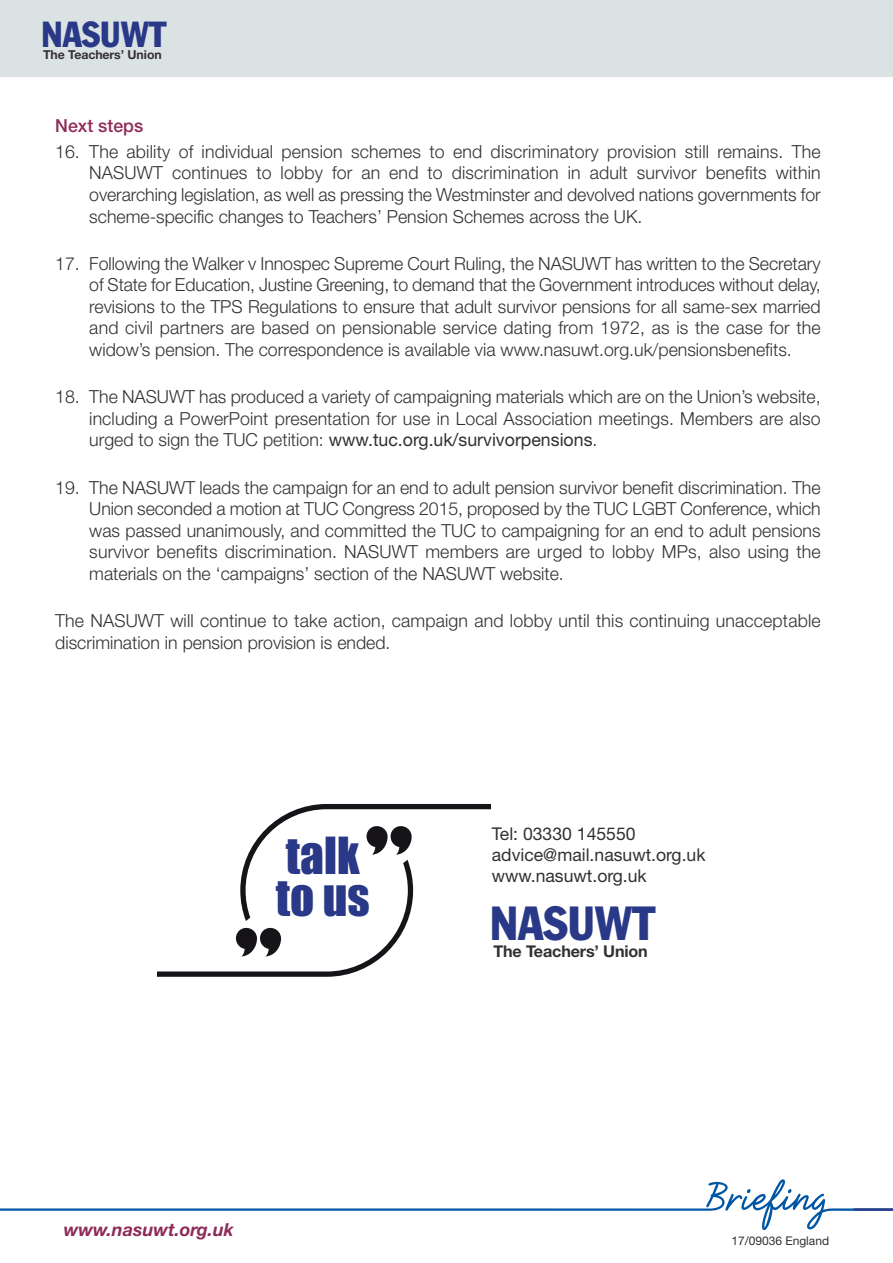
<style>
.page{position:relative;width:893px;height:1263px;background:#fff}
.page>*{position:absolute;margin:0;border:0;box-sizing:border-box;transform-origin:0 0}
.t1{font:47.25px/42.3px "Impact";color:#293887}
.t2{font:condensed 47.1px "Franklin Gothic";color:#293887}
.t3{font:condensed 35.7px "Franklin Gothic";color:#293887}
.t4{font:300 18px/21.6px "Helvetica Neue";color:#343032;text-align:justify}
.t5{font:italic 700 18px "Helvetica Neue";color:#8e2b58}
.t6{font:500 18px "Helvetica Neue";color:#8e2b58}
.t7{font:17.55px/21.1px "Helvetica Neue";color:#343032}
.t8{font:700 16.2px "Helvetica Neue";letter-spacing:-.01em;color:#343032}
.t9{font:700 12.3px "Helvetica Neue";letter-spacing:-.005em;color:#343032}
.t10{font:12px "Helvetica Neue";color:#343032}
.s1{font-weight:400}
</style>
<div class="page">
<svg style="left:0;top:1179px;width:893px;height:51px"></svg>
<svg style="left:158px;top:804px;width:332px;height:173px"></svg>
<div style="left:268px;top:856px;width:109px;height:67px;background:#fff"></div>
<div style="left:0;top:0;width:893px;height:77px;background:#dbe2e3"></div>
<hr style="left:853px;top:1208px;width:40px;height:2px;background:#293887">
<h3 class="t3" style="left:42px;top:22px;width:126px">NASUWT</h3>
<p class="t9" style="left:43px;top:50px;width:120px">The Teachers’ Union</p>
<p class="t6" style="left:55px;top:119px;width:90px">Next steps</p>
<p class="t4" style="left:89px;top:142px;width:733px;text-indent:-34px">16. The ability of individual pension schemes to end discriminatory provision still remains. The NASUWT continues to lobby for an end to discrimination in adult survivor benefits within overarching legislation, as well as pressing the Westminster and devolved nations governments for scheme-specific changes to Teachers’ Pension Schemes across the UK.</p>
<p class="t4" style="left:89px;top:254px;width:733px;text-indent:-34px">17. Following the Walker v Innospec Supreme Court Ruling, the NASUWT has written to the Secretary of State for Education, Justine Greening, to demand that the Government introduces without delay, revisions to the TPS Regulations to ensure that adult survivor pensions for all same-sex married and civil partners are based on pensionable service dating from 1972, as is the case for the widow’s pension. The correspondence is available via www.nasuwt.org.uk/pensionsbenefits.</p>
<p class="t4" style="left:89px;top:388px;width:733px;text-indent:-34px">18. The NASUWT has produced a variety of campaigning materials which are on the Union’s website, including a PowerPoint presentation for use in Local Association meetings. Members are also urged to sign the TUC petition: <span class="s1">www.tuc.org.uk/survivorpensions</span>.</p>
<p class="t4" style="left:89px;top:478px;width:733px;text-indent:-34px">19. The NASUWT leads the campaign for an end to adult pension survivor benefit discrimination. The Union seconded a motion at TUC Congress 2015, proposed by the TUC LGBT Conference, which was passed unanimously, and committed the TUC to campaigning for an end to adult pensions survivor benefits discrimination. NASUWT members are urged to lobby MPs, also using the materials on the ‘campaigns’ section of the NASUWT website.</p>
<p class="t4" style="left:55px;top:612px;width:767px">The NASUWT will continue to take action, campaign and lobby until this continuing unacceptable discrimination in pension provision is ended.</p>
<h1 class="t1" style="left:276px;top:836px;width:95px">talk to us</h1>
<p class="t5" style="left:64px;top:1220px;width:172px">www.nasuwt.org.uk</p>
<p class="t7" style="left:492px;top:825px;width:215px">Tel: 03330 145550 advice@mail.nasuwt.org.uk www.nasuwt.org.uk</p>
<h2 class="t2" style="left:490px;top:906px;width:166px">NASUWT</h2>
<p class="t8" style="left:493px;top:946px;width:156px">The Teachers’ Union</p>
<p class="t10" style="left:731px;top:1237px;width:99px">17/09036 England</p>
</div>
